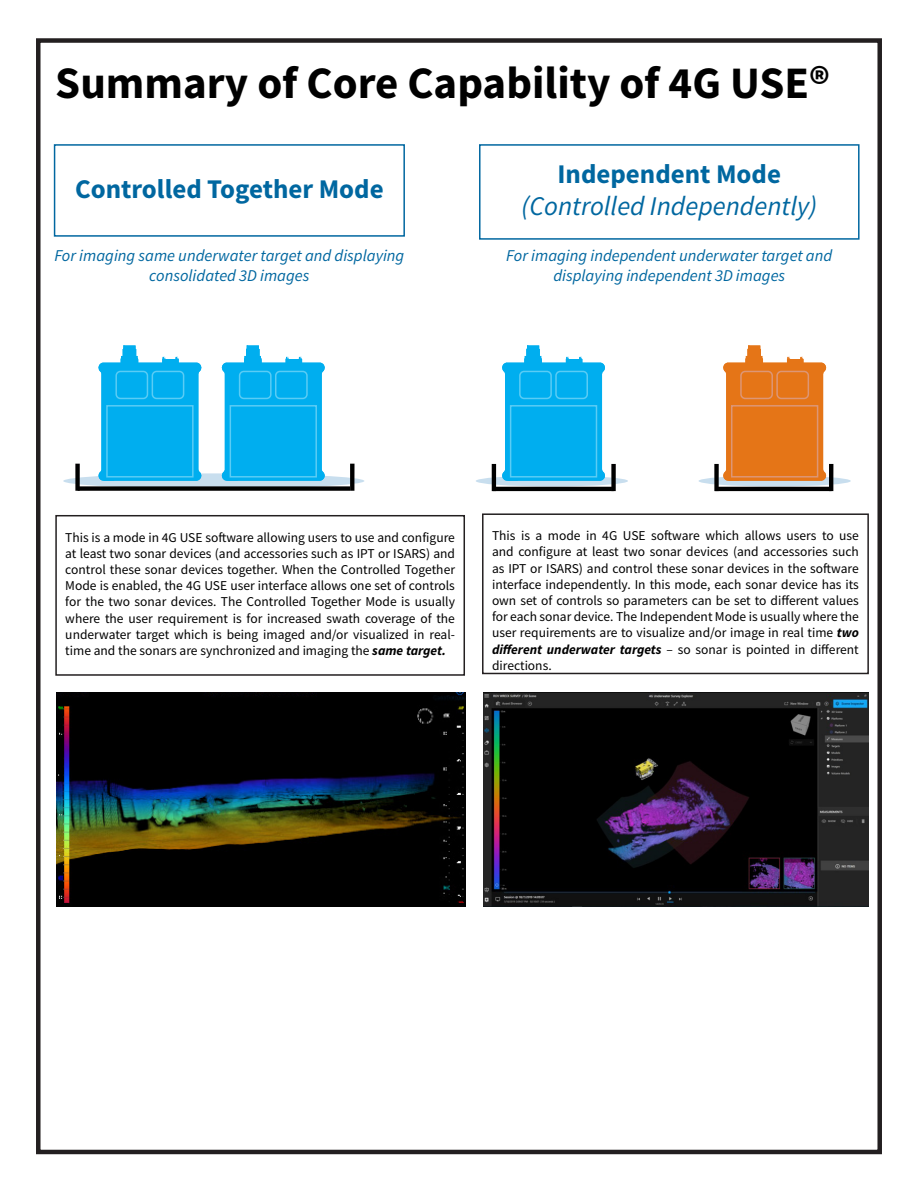
<style>
.page{position:relative;width:918px;height:1188px;background:#fff}
.page>*{position:absolute;margin:0;border:0;box-sizing:border-box;transform-origin:0 0}
.t1{font:700 45px "Source Sans Pro";color:#000}
.t2{font:700 27px "Source Sans Pro";color:#0067a0}
.t3{font:italic 27px "Source Sans Pro";color:#0067a0}
.t4{font:italic 16.5px/19.8px "Source Sans Pro";color:#0067a0;text-align:center}
.t5{font:13.5px/16.2px "Source Sans Pro";color:#000;text-align:justify}
.s1{font-weight:700;font-style:italic}
</style>
<div class="page">
<div style="left:476px;top:475px;width:152px;height:11px;background:#c8deee;border-radius:50%"></div>
<div style="left:63px;top:473px;width:301px;height:16px;background:#c8deee;border-radius:50%"></div>
<div style="left:54px;top:144px;width:351px;height:93px;border:2px solid #0067a0"></div>
<div style="left:479px;top:144px;width:381px;height:96px;border:2px solid #0067a0"></div>
<svg style="left:502px;top:345px;width:103px;height:136px"></svg>
<svg style="left:98px;top:345px;width:103px;height:136px"></svg>
<div style="left:106px;top:405px;width:88px;height:73px;border:2px solid #5accf5"></div>
<div style="left:115px;top:371px;width:33px;height:28px;border:2px solid #5accf5;border-radius:4px"></div>
<div style="left:152px;top:371px;width:32px;height:28px;border:2px solid #5accf5;border-radius:4px"></div>
<svg style="left:222px;top:345px;width:103px;height:136px"></svg>
<div style="left:230px;top:405px;width:87px;height:73px;border:2px solid #5accf5"></div>
<div style="left:239px;top:371px;width:33px;height:28px;border:2px solid #5accf5;border-radius:4px"></div>
<div style="left:275px;top:371px;width:33px;height:28px;border:2px solid #5accf5;border-radius:4px"></div>
<div style="left:510px;top:405px;width:87px;height:73px;border:2px solid #5accf5"></div>
<div style="left:519px;top:371px;width:33px;height:28px;border:2px solid #5accf5;border-radius:4px"></div>
<div style="left:555px;top:371px;width:33px;height:28px;border:2px solid #5accf5;border-radius:4px"></div>
<div style="left:77px;top:485px;width:276px;height:7px;background:#231f20;opacity:.75"></div>
<div style="left:74px;top:462px;width:8px;height:30px;background:#231f20;opacity:.75"></div>
<div style="left:349px;top:462px;width:8px;height:30px;background:#231f20;opacity:.75"></div>
<div style="left:492px;top:485px;width:123px;height:8px;background:#231f20;opacity:.75"></div>
<div style="left:491px;top:462px;width:7px;height:30px;background:#231f20;opacity:.75"></div>
<div style="left:610px;top:462px;width:8px;height:30px;background:#231f20;opacity:.75"></div>
<div style="left:699px;top:475px;width:152px;height:11px;background:#c8deee;border-radius:50%"></div>
<svg style="left:723px;top:345px;width:103px;height:136px"></svg>
<div style="left:731px;top:405px;width:87px;height:73px;border:2px solid #dd9675"></div>
<div style="left:740px;top:371px;width:33px;height:28px;border:2px solid #dd9675;border-radius:4px"></div>
<div style="left:776px;top:371px;width:33px;height:28px;border:2px solid #dd9675;border-radius:4px"></div>
<div style="left:715px;top:485px;width:118px;height:8px;background:#231f20;opacity:.75"></div>
<div style="left:714px;top:462px;width:7px;height:30px;background:#231f20;opacity:.75"></div>
<div style="left:828px;top:462px;width:8px;height:30px;background:#231f20;opacity:.75"></div>
<div style="left:55px;top:515px;width:410px;height:161px;border:2px solid #231f20"></div>
<div style="left:482px;top:513px;width:387px;height:161px;border:2px solid #231f20"></div>
<img style="left:57px;top:692px;width:408px;height:214px">
<img style="left:484px;top:692px;width:385px;height:214px">
<div style="left:36px;top:38px;width:846px;height:1116px;border:4px solid #231f20"></div>
<p class="t1" style="left:55px;top:53px;width:776px">Summary of Core Capability of 4G USE®</p>
<p class="t2" style="left:75px;top:171px;width:310px">Controlled Together Mode</p>
<p class="t2" style="left:557px;top:155px;width:225px">Independent Mode</p>
<p class="t3" style="left:522px;top:189px;width:297px">(Controlled Independently)</p>
<p class="t4" style="left:54px;top:245px;width:352px">For imaging same underwater target and displaying consolidated 3D images</p>
<p class="t4" style="left:506px;top:245px;width:327px">For imaging independent underwater target and displaying independent 3D images</p>
<p class="t5" style="left:65px;top:529px;width:391px">This is a mode in 4G USE software allowing users to use and configure at least two sonar devices (and accessories such as IPT or ISARS) and control these sonar devices together. When the Controlled Together Mode is enabled, the 4G USE user interface allows one set of controls for the two sonar devices. The Controlled Together Mode is usually where the user requirement is for increased swath coverage of the underwater target which is being imaged and/or visualized in real&shy;time and the sonars are synchronized and imaging the <span class="s1">same target.</span></p>
<p class="t5" style="left:492px;top:528px;width:368px">This is a mode in 4G USE software which allows users to use and configure at least two sonar devices (and accessories such as IPT or ISARS) and control these sonar devices in the software interface independently. In this mode, each sonar device has its own set of controls so parameters can be set to different values for each sonar device. The Independent Mode is usually where the user requirements are to visualize and/or image in real time <span class="s1">two different underwater targets</span> – so sonar is pointed in different directions.</p>
</div>
